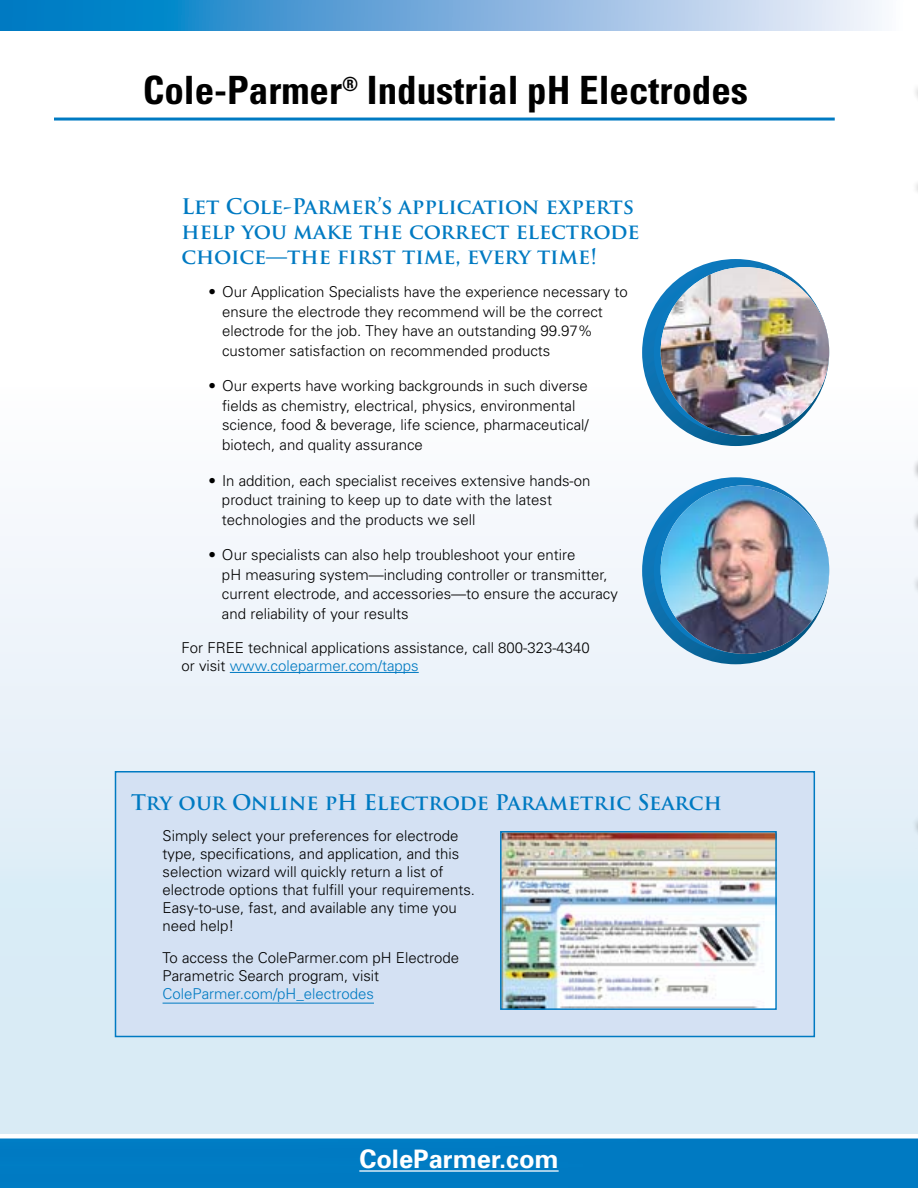
<style>
.page{position:relative;width:918px;height:1188px;background:#fff}
.page>*{position:absolute;margin:0;border:0;box-sizing:border-box;transform-origin:0 0}
.t1{font:700 condensed 39px "Univers";color:#000}
.t2{font:700 25.5px "Univers";color:#fff}
.t3{font:700 21px/25.2px "Trajan Pro";color:#007ac2}
.t4{font:300 15px/19.5px "Univers";color:#000}
.t5{font:300 15px "Univers";color:#007ac2}
.s1{color:#007ac2}
</style>
<div class="page">
<div style="left:0;top:386px;width:918px;height:802px;background:linear-gradient(to bottom,#fcfbfe,#cee6f3)"></div>
<svg style="left:0;top:0;width:882px;height:30px"></svg>
<div style="left:0;top:1138px;width:918px;height:50px;background:#007ac2"></div>
<hr style="left:0;top:1134px;width:918px;height:4px;background:#fff">
<hr style="left:54px;top:118px;width:781px;height:3px;background:#007ac2">
<hr style="left:359px;top:1170px;width:200px;height:2px;background:#fff">
<hr style="left:230px;top:672px;width:189px;height:1px;background:#007ac2">
<div style="left:116px;top:772px;width:698px;height:264px;background:#d4e1f3"></div>
<div style="left:115px;top:771px;width:700px;height:266px;border:2px solid #007ac2"></div>
<img style="left:503px;top:834px;width:271px;height:173px">
<div style="left:500px;top:831px;width:277px;height:179px;border:2px solid #007ac2"></div>
<svg style="left:642px;top:477px;width:187px;height:187px"></svg>
<svg style="left:654px;top:489px;width:163px;height:164px"></svg>
<img style="left:661px;top:485px;width:168px;height:169px;border-radius:50%">
<hr style="left:163px;top:1003px;width:211px;height:1px;background:#007ac2">
<svg style="left:642px;top:259px;width:187px;height:187px"></svg>
<svg style="left:654px;top:271px;width:163px;height:163px"></svg>
<img style="left:661px;top:267px;width:168px;height:168px;border-radius:50%">
<div style="left:910px;top:177px;width:8px;height:219px;background:#fff"></div>
<div style="left:910px;top:574px;width:8px;height:203px;background:#ecf3f9"></div>
<img style="left:917px;top:572px;width:1px;height:18px">
<div style="left:910px;top:815px;width:8px;height:303px;background:#d9ebf6"></div>
<img style="left:917px;top:812px;width:1px;height:20px">
<div style="left:910px;top:439px;width:8px;height:60px;background:#000;opacity:.47"></div>
<img style="left:917px;top:441px;width:1px;height:43px">
<div style="left:910px;top:494px;width:8px;height:63px;background:#000;opacity:.47"></div>
<img style="left:917px;top:496px;width:1px;height:46px">
<h1 class="t1" style="left:143px;top:66px;width:607px">Cole-Parmer<sup>®</sup> Industrial pH Electrodes</h1>
<h3 class="t3" style="left:182px;top:194px;width:460px">Let Cole-Parmer’s application experts help you make the correct electrode choice—the first time, every time!</h3>
<p class="t4" style="left:222px;top:282px;width:407px;text-indent:-14px">• Our Application Specialists have the experience necessary to ensure the electrode they recommend will be the correct electrode for the job. They have an outstanding 99.97% customer satisfaction on recommended products</p>
<p class="t4" style="left:222px;top:376px;width:368px;text-indent:-14px">• Our experts have working backgrounds in such diverse fields as chemistry, electrical, physics, environmental science, food &amp; beverage, life science, pharmaceutical/ biotech, and quality assurance</p>
<p class="t4" style="left:222px;top:470px;width:370px;text-indent:-13px">• In addition, each specialist receives extensive hands-on product training to keep up to date with the latest technologies and the products we sell</p>
<p class="t4" style="left:222px;top:545px;width:397px;text-indent:-13px">• Our specialists can also help troubleshoot your entire<br>pH measuring system—including controller or transmitter, current electrode, and accessories—to ensure the accuracy and reliability of your results</p>
<p class="t4" style="left:181px;top:639px;width:410px;line-height:18px">For FREE technical applications assistance, call 800-323-4340 or visit <span class="s1">www.coleparmer.com/tapps</span></p>
<h3 class="t3" style="left:131px;top:790px;width:592px">Try our Online pH Electrode Parametric Search</h3>
<p class="t4" style="left:163px;top:827px;width:314px;line-height:18px">Simply select your preferences for electrode type, specifications, and application, and this selection wizard will quickly return a list of electrode options that fulfill your requirements.<br>Easy-to-use, fast, and available any time you need help!</p>
<p class="t4" style="left:163px;top:948px;width:298px;line-height:18px">To access the ColeParmer.com pH Electrode<br>Parametric Search program, visit</p>
<p class="t5" style="left:163px;top:984px;width:213px">ColeParmer.com/pH_electrodes</p>
<h2 class="t2" style="left:359px;top:1144px;width:201px">ColeParmer.com</h2>
</div>
